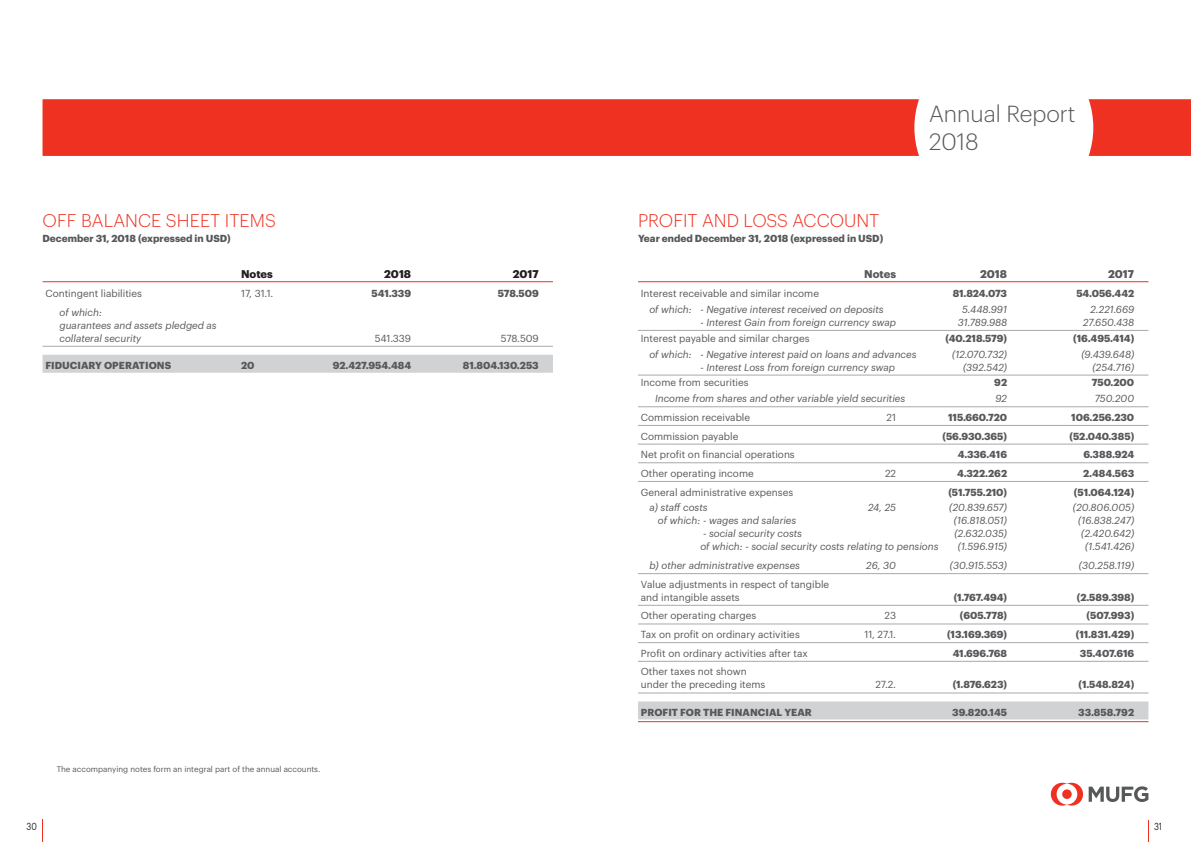
<style>
.page{position:relative;width:1191px;height:842px;background:#fff}
.page>*{position:absolute;margin:0;border:0;box-sizing:border-box;transform-origin:0 0}
.t1{font:300 23.1px "Graphik";color:#57585a}
.t2{font:300 22.8px "Graphik";color:#57585a}
.t3{font:300 18px "Graphik";color:#ef3122}
.texte_ok{font:700 11px "Graphik";color:#231f20}
.texte_ok-2{font:700 11px "Graphik";color:#57585a}
.texte_ok-3{font:italic 10px/13px "Graphik";color:#57585a}
.texte_ok-4{font:700 10px "Graphik";color:#57585a}
.texte_ok-5{font:10px/13px "Graphik";color:#57585a}
.t4{font:10px "Graphik";color:#231f20;scale:.81 1}
.t5{font:8px "Graphik";color:#57585a}
</style>
<div class="page">
<svg style="left:1148px;top:821px;width:1px;height:21px"></svg>
<svg style="left:1088px;top:99px;width:103px;height:57px;background:#ef392b"></svg>
<div style="left:43px;top:99px;width:876px;height:57px;background:#ef3122"></div>
<svg style="left:1050px;top:783px;width:98px;height:23px"></svg>
<hr style="left:43px;top:281px;width:510px;height:1px;background:#ef3122">
<hr style="left:43px;top:346px;width:510px;height:1px;background:#a8a9ad">
<div style="left:43px;top:355px;width:510px;height:18px;background:#d1d2d4"></div>
<hr style="left:638px;top:281px;width:510px;height:1px;background:#ef3122">
<hr style="left:638px;top:330px;width:510px;height:1px;background:#a8a9ad">
<hr style="left:638px;top:375px;width:510px;height:1px;background:#a8a9ad">
<hr style="left:638px;top:406px;width:510px;height:1px;background:#a8a9ad">
<hr style="left:638px;top:425px;width:510px;height:1px;background:#a8a9ad">
<hr style="left:638px;top:444px;width:510px;height:1px;background:#a8a9ad">
<hr style="left:638px;top:462px;width:510px;height:1px;background:#a8a9ad">
<hr style="left:638px;top:481px;width:510px;height:1px;background:#a8a9ad">
<hr style="left:638px;top:573px;width:510px;height:1px;background:#a8a9ad">
<hr style="left:638px;top:605px;width:510px;height:1px;background:#a8a9ad">
<hr style="left:638px;top:624px;width:510px;height:1px;background:#a8a9ad">
<hr style="left:638px;top:642px;width:510px;height:1px;background:#a8a9ad">
<hr style="left:638px;top:661px;width:510px;height:1px;background:#a8a9ad">
<hr style="left:638px;top:693px;width:510px;height:1px;background:#a8a9ad">
<div style="left:638px;top:701px;width:510px;height:18px;background:#d1d2d4"></div>
<hr style="left:638px;top:721px;width:510px;height:1px;background:#ef3122">
<p class="t3" style="left:43px;top:208px;width:235px">OFF BALANCE SHEET ITEMS</p>
<p class="texte_ok-4" style="left:43px;top:231px;width:190px">December 31, 2018 (expressed in USD)</p>
<p class="texte_ok" style="left:241px;top:266px;width:33px">Notes</p>
<p class="texte_ok" style="left:384px;top:266px;width:28px">2018</p>
<p class="texte_ok" style="left:513px;top:266px;width:28px">2017</p>
<p class="texte_ok-5" style="left:45px;top:286px;width:98px">Contingent liabilities</p>
<p class="texte_ok-5" style="left:241px;top:286px;width:34px">17, 31.1.</p>
<p class="texte_ok-4" style="left:371px;top:286px;width:41px">541.339</p>
<p class="texte_ok-4" style="left:498px;top:286px;width:42px">578.509</p>
<p class="texte_ok-3" style="left:60px;top:305px;width:159px">of which:<br>guarantees and assets pledged as collateral security</p>
<p class="texte_ok-5" style="left:375px;top:331px;width:38px">541.339</p>
<p class="texte_ok-5" style="left:501px;top:331px;width:39px">578.509</p>
<p class="texte_ok-4" style="left:45px;top:358px;width:127px">FIDUCIARY OPERATIONS</p>
<p class="texte_ok-4" style="left:241px;top:358px;width:15px">20</p>
<p class="texte_ok-4" style="left:333px;top:358px;width:80px">92.427.954.484</p>
<p class="texte_ok-4" style="left:463px;top:358px;width:77px">81.804.130.253</p>
<p class="t5" style="left:57px;top:763px;width:265px">The accompanying notes form an integral part of the annual accounts.</p>
<p class="t3" style="left:638px;top:208px;width:243px">PROFIT AND LOSS ACCOUNT</p>
<p class="texte_ok-4" style="left:638px;top:231px;width:247px">Year ended December 31, 2018 (expressed in USD)</p>
<h2 class="t2" style="left:929px;top:97px;width:148px">Annual Report</h2>
<h1 class="t1" style="left:929px;top:124px;width:51px">2018</h1>
<p class="texte_ok-2" style="left:864px;top:266px;width:33px">Notes</p>
<p class="texte_ok-2" style="left:980px;top:266px;width:28px">2018</p>
<p class="texte_ok-2" style="left:1108px;top:266px;width:28px">2017</p>
<p class="texte_ok-5" style="left:641px;top:286px;width:180px">Interest receivable and similar income</p>
<p class="texte_ok-4" style="left:952px;top:286px;width:56px">81.824.073</p>
<p class="texte_ok-4" style="left:1076px;top:286px;width:59px">54.056.442</p>
<p class="texte_ok-3" style="left:649px;top:302px;width:236px">of which: - Negative interest received on deposits</p>
<p class="texte_ok-3" style="left:962px;top:302px;width:47px">5.448.991</p>
<p class="texte_ok-3" style="left:1090px;top:302px;width:45px">2.221.669</p>
<p class="texte_ok-3" style="left:700px;top:315px;width:197px">- Interest Gain from foreign currency swap</p>
<p class="texte_ok-3" style="left:958px;top:315px;width:51px">31.789.988</p>
<p class="texte_ok-3" style="left:1083px;top:315px;width:52px">27.650.438</p>
<p class="texte_ok-5" style="left:641px;top:331px;width:170px">Interest payable and similar charges</p>
<p class="texte_ok-4" style="left:945px;top:330px;width:63px">(40.218.579)</p>
<p class="texte_ok-4" style="left:1073px;top:330px;width:62px">(16.495.414)</p>
<p class="texte_ok-3" style="left:649px;top:347px;width:269px">of which: - Negative interest paid on loans and advances</p>
<p class="texte_ok-3" style="left:952px;top:347px;width:57px">(12.070.732)</p>
<p class="texte_ok-3" style="left:1081px;top:347px;width:54px">(9.439.648)</p>
<p class="texte_ok-3" style="left:700px;top:360px;width:196px">- Interest Loss from foreign currency swap</p>
<p class="texte_ok-3" style="left:963px;top:360px;width:46px">(392.542)</p>
<p class="texte_ok-3" style="left:1092px;top:360px;width:43px">(254.716)</p>
<p class="texte_ok-5" style="left:641px;top:375px;width:109px">Income from securities</p>
<p class="texte_ok-4" style="left:994px;top:375px;width:14px">92</p>
<p class="texte_ok-4" style="left:1091px;top:375px;width:44px">750.200</p>
<p class="texte_ok-3" style="left:655px;top:391px;width:252px">Income from shares and other variable yield securities</p>
<p class="texte_ok-3" style="left:995px;top:391px;width:13px">92</p>
<p class="texte_ok-3" style="left:1094px;top:391px;width:41px">750.200</p>
<p class="texte_ok-5" style="left:641px;top:410px;width:111px">Commission receivable</p>
<p class="texte_ok-5" style="left:886px;top:410px;width:11px">21</p>
<p class="texte_ok-4" style="left:948px;top:410px;width:60px">115.660.720</p>
<p class="texte_ok-4" style="left:1071px;top:410px;width:64px">106.256.230</p>
<p class="texte_ok-5" style="left:641px;top:429px;width:99px">Commission payable</p>
<p class="texte_ok-4" style="left:942px;top:428px;width:66px">(56.930.365)</p>
<p class="texte_ok-4" style="left:1069px;top:428px;width:66px">(52.040.385)</p>
<p class="texte_ok-5" style="left:641px;top:447px;width:155px">Net profit on financial operations</p>
<p class="texte_ok-4" style="left:957px;top:447px;width:51px">4.336.416</p>
<p class="texte_ok-4" style="left:1083px;top:447px;width:52px">6.388.924</p>
<p class="texte_ok-5" style="left:641px;top:466px;width:114px">Other operating income</p>
<p class="texte_ok-5" style="left:885px;top:466px;width:13px">22</p>
<p class="texte_ok-4" style="left:957px;top:466px;width:52px">4.322.262</p>
<p class="texte_ok-4" style="left:1083px;top:466px;width:53px">2.484.563</p>
<p class="texte_ok-5" style="left:641px;top:485px;width:154px">General administrative expenses</p>
<p class="texte_ok-4" style="left:948px;top:484px;width:60px">(51.755.210)</p>
<p class="texte_ok-4" style="left:1074px;top:484px;width:62px">(51.064.124)</p>
<p class="texte_ok-3" style="left:649px;top:500px;width:60px">a) staff costs</p>
<p class="texte_ok-3" style="left:868px;top:500px;width:30px">24, 25</p>
<p class="texte_ok-3" style="left:949px;top:500px;width:59px">(20.839.657)</p>
<p class="texte_ok-3" style="left:1073px;top:500px;width:63px">(20.806.005)</p>
<p class="texte_ok-3" style="left:658px;top:513px;width:140px">of which: - wages and salaries</p>
<p class="texte_ok-3" style="left:953px;top:513px;width:55px">(16.818.051)</p>
<p class="texte_ok-3" style="left:1078px;top:513px;width:58px">(16.838.247)</p>
<p class="texte_ok-3" style="left:703px;top:526px;width:100px">- social security costs</p>
<p class="texte_ok-3" style="left:954px;top:526px;width:54px">(2.632.035)</p>
<p class="texte_ok-3" style="left:1081px;top:526px;width:54px">(2.420.642)</p>
<p class="texte_ok-3" style="left:700px;top:539px;width:240px">of which: - social security costs relating to pensions</p>
<p class="texte_ok-3" style="left:957px;top:539px;width:51px">(1.596.915)</p>
<p class="texte_ok-3" style="left:1085px;top:539px;width:50px">(1.541.426)</p>
<p class="texte_ok-3" style="left:649px;top:558px;width:152px">b) other administrative expenses</p>
<p class="texte_ok-3" style="left:866px;top:558px;width:31px">26, 30</p>
<p class="texte_ok-3" style="left:950px;top:558px;width:59px">(30.915.553)</p>
<p class="texte_ok-3" style="left:1079px;top:558px;width:57px">(30.258.119)</p>
<p class="texte_ok-5" style="left:641px;top:577px;width:190px">Value adjustments in respect of tangible and intangible assets</p>
<p class="texte_ok-4" style="left:953px;top:589px;width:55px">(1.767.494)</p>
<p class="texte_ok-4" style="left:1076px;top:589px;width:59px">(2.589.398)</p>
<p class="texte_ok-5" style="left:641px;top:608px;width:117px">Other operating charges</p>
<p class="texte_ok-5" style="left:884px;top:608px;width:13px">23</p>
<p class="texte_ok-4" style="left:960px;top:608px;width:49px">(605.778)</p>
<p class="texte_ok-4" style="left:1086px;top:608px;width:49px">(507.993)</p>
<p class="texte_ok-5" style="left:641px;top:627px;width:160px">Tax on profit on ordinary activities</p>
<p class="texte_ok-5" style="left:864px;top:627px;width:33px">11, 27.1.</p>
<p class="texte_ok-4" style="left:947px;top:627px;width:61px">(13.169.369)</p>
<p class="texte_ok-4" style="left:1076px;top:627px;width:60px">(11.831.429)</p>
<p class="texte_ok-5" style="left:641px;top:646px;width:168px">Profit on ordinary activities after tax</p>
<p class="texte_ok-4" style="left:952px;top:645px;width:56px">41.696.768</p>
<p class="texte_ok-4" style="left:1080px;top:645px;width:56px">35.407.616</p>
<p class="texte_ok-5" style="left:641px;top:664px;width:126px">Other taxes not shown under the preceding items</p>
<p class="texte_ok-5" style="left:875px;top:677px;width:22px">27.2.</p>
<p class="texte_ok-4" style="left:953px;top:677px;width:56px">(1.876.623)</p>
<p class="texte_ok-4" style="left:1078px;top:677px;width:57px">(1.548.824)</p>
<p class="texte_ok-4" style="left:641px;top:704px;width:172px">PROFIT FOR THE FINANCIAL YEAR</p>
<p class="texte_ok-4" style="left:952px;top:704px;width:56px">39.820.145</p>
<p class="texte_ok-4" style="left:1078px;top:704px;width:57px">33.858.792</p>
<p class="t4" style="left:26px;top:819px;width:14px">30</p>
<p class="t4" style="left:1154px;top:819px;width:11px">31</p>
</div>
